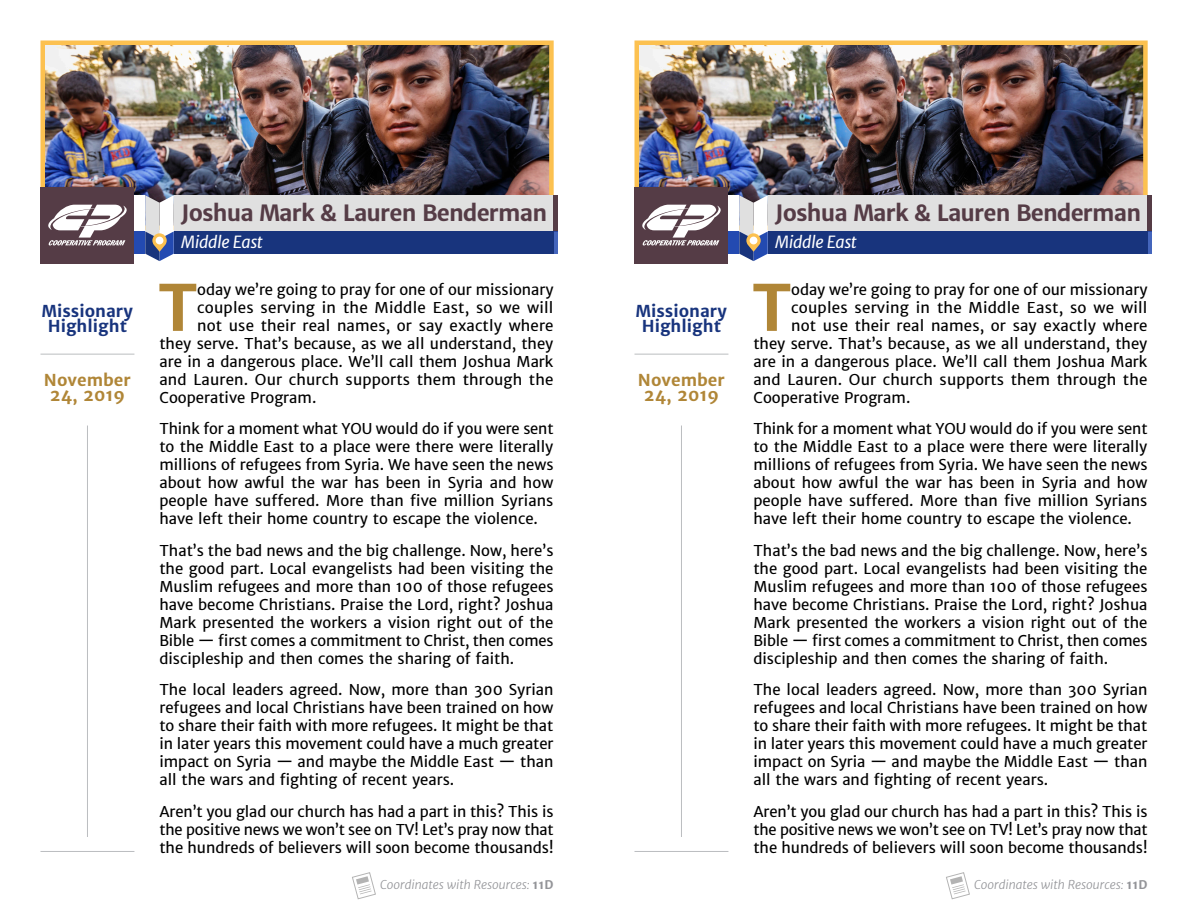
<style>
.page{position:relative;width:1188px;height:918px;background:#fff}
.page>*{position:absolute;margin:0;border:0;box-sizing:border-box;transform-origin:0 0}
.t1{font:700 63.45px "Merriweather Sans";color:#b08637}
.t2{font:700 22.5px "Merriweather Sans";letter-spacing:-.04em;color:#553c46}
.t3{font:700 16.5px/15px "Merriweather Sans";color:#18347d;text-align:center}
.t4{font:700 16.5px/15px "Merriweather Sans";color:#b08637;text-align:center}
.t5{font:italic 16.5px "Merriweather Sans";letter-spacing:-.025em;color:#fff}
.t6{font:15px/18px "Merriweather Sans";color:#000;text-align:justify}
.t7{font:italic 300 12px "Merriweather Sans";color:#939498}
.s1{font-weight:700;font-style:normal}
</style>
<div class="page">
<img style="left:639px;top:45px;width:504px;height:150px">
<div style="left:634px;top:40px;width:514px;height:190px;border:4px solid #fcc150"></div>
<div style="left:721px;top:195px;width:18px;height:36px;background:#fff"></div>
<div style="left:721px;top:231px;width:18px;height:23px;background:#234ab1"></div>
<div style="left:768px;top:195px;width:380px;height:36px;background:#e0e0e0"></div>
<hr style="left:1148px;top:195px;width:4px;height:36px;background:#553c46">
<hr style="left:1148px;top:232px;width:4px;height:22px;background:#4465bc">
<div style="left:768px;top:231px;width:380px;height:23px;background:#18347d"></div>
<svg style="left:739px;top:195px;width:29px;height:66px"></svg>
<hr style="left:634px;top:851px;width:94px;height:1px;background:#bbbdc0">
<hr style="left:634px;top:354px;width:94px;height:1px;background:#bbbdc0">
<hr style="left:681px;top:426px;width:1px;height:411px;background:#bbbdc0">
<svg style="left:946px;top:872px;width:24px;height:28px"></svg>
<div style="left:634px;top:187px;width:94px;height:76px;background:#553c46"></div>
<svg style="left:642px;top:205px;width:79px;height:40px"></svg>
<img style="left:45px;top:45px;width:504px;height:150px">
<div style="left:40px;top:40px;width:514px;height:190px;border:4px solid #fcc150"></div>
<div style="left:127px;top:195px;width:18px;height:36px;background:#fff"></div>
<div style="left:127px;top:231px;width:18px;height:23px;background:#234ab1"></div>
<div style="left:174px;top:195px;width:380px;height:36px;background:#e0e0e0"></div>
<hr style="left:554px;top:195px;width:4px;height:36px;background:#553c46">
<hr style="left:554px;top:232px;width:4px;height:22px;background:#4465bc">
<div style="left:174px;top:231px;width:380px;height:23px;background:#18347d"></div>
<svg style="left:145px;top:195px;width:29px;height:66px"></svg>
<hr style="left:40px;top:851px;width:94px;height:1px;background:#bbbdc0">
<hr style="left:40px;top:354px;width:94px;height:1px;background:#bbbdc0">
<hr style="left:87px;top:426px;width:1px;height:411px;background:#bbbdc0">
<svg style="left:352px;top:872px;width:24px;height:28px"></svg>
<div style="left:40px;top:187px;width:94px;height:76px;background:#553c46"></div>
<svg style="left:48px;top:205px;width:79px;height:40px"></svg>
<p class="t3" style="left:42px;top:304px;width:92px">Missionary<br>Highlight</p>
<p class="t4" style="left:44px;top:372px;width:89px">November<br>24, 2019</p>
<h2 class="t2" style="left:181px;top:199px;width:368px">Joshua Mark &amp; Lauren Benderman</h2>
<p class="t5" style="left:181px;top:231px;width:84px">Middle East</p>
<p class="t6" style="left:197px;top:280px;width:358px">oday we’re going to pray for one of our missionary</p>
<p class="t6" style="left:197px;top:298px;width:358px">couples serving in the Middle East, so we will</p>
<p class="t6" style="left:197px;top:316px;width:358px">not use their real names, or say exactly where</p>
<p class="t6" style="left:159px;top:334px;width:396px">they serve. That’s because, as we all understand, they</p>
<p class="t6" style="left:159px;top:352px;width:396px">are in a dangerous place. We’ll call them Joshua Mark</p>
<p class="t6" style="left:159px;top:370px;width:395px">and Lauren. Our church supports them through the</p>
<p class="t6" style="left:159px;top:388px;width:158px">Cooperative Program.</p>
<p class="t6" style="left:159px;top:420px;width:396px">Think for a moment what YOU would do if you were sent to the Middle East to a place were there were literally millions of refugees from Syria. We have seen the news about how awful the war has been in Syria and how people have suffered. More than five million Syrians have left their home country to escape the violence.</p>
<p class="t6" style="left:159px;top:541px;width:396px">That’s the bad news and the big challenge. Now, here’s the good part. Local evangelists had been visiting the Muslim refugees and more than 100 of those refugees have become Christians. Praise the Lord, right? Joshua Mark presented the workers a vision right out of the Bible — first comes a commitment to Christ, then comes discipleship and then comes the sharing of faith.</p>
<p class="t6" style="left:159px;top:681px;width:396px">The local leaders agreed. Now, more than 300 Syrian refugees and local Christians have been trained on how to share their faith with more refugees. It might be that in later years this movement could have a much greater impact on Syria — and maybe the Middle East — than all the wars and fighting of recent years.</p>
<p class="t6" style="left:159px;top:802px;width:396px">Aren’t you glad our church has had a part in this? This is the positive news we won’t see on TV! Let’s pray now that the hundreds of believers will soon become thousands!</p>
<h1 class="t1" style="left:159px;top:267px;width:40px">T</h1>
<p class="t7" style="left:380px;top:877px;width:175px">Coordinates with Resources: <span class="s1">11D</span></p>
<p class="t3" style="left:636px;top:304px;width:92px">Missionary</p>
<p class="t3" style="left:642px;top:319px;width:81px">Highlight</p>
<p class="t4" style="left:638px;top:372px;width:89px">November<br>24, 2019</p>
<h2 class="t2" style="left:775px;top:199px;width:368px">Joshua Mark &amp; Lauren Benderman</h2>
<p class="t5" style="left:775px;top:231px;width:84px">Middle East</p>
<h1 class="t1" style="left:753px;top:267px;width:40px">T</h1>
<p class="t6" style="left:791px;top:280px;width:358px">oday we’re going to pray for one of our missionary</p>
<p class="t6" style="left:791px;top:298px;width:358px">couples serving in the Middle East, so we will</p>
<p class="t6" style="left:791px;top:316px;width:358px">not use their real names, or say exactly where</p>
<p class="t6" style="left:753px;top:334px;width:396px">they serve. That’s because, as we all understand, they</p>
<p class="t6" style="left:753px;top:352px;width:396px">are in a dangerous place. We’ll call them Joshua Mark</p>
<p class="t6" style="left:753px;top:370px;width:395px">and Lauren. Our church supports them through the</p>
<p class="t6" style="left:753px;top:388px;width:158px">Cooperative Program.</p>
<p class="t6" style="left:753px;top:420px;width:396px">Think for a moment what YOU would do if you were sent to the Middle East to a place were there were literally millions of refugees from Syria. We have seen the news about how awful the war has been in Syria and how people have suffered. More than five million Syrians have left their home country to escape the violence.</p>
<p class="t6" style="left:753px;top:541px;width:396px">That’s the bad news and the big challenge. Now, here’s the good part. Local evangelists had been visiting the Muslim refugees and more than 100 of those refugees have become Christians. Praise the Lord, right? Joshua Mark presented the workers a vision right out of the Bible — first comes a commitment to Christ, then comes discipleship and then comes the sharing of faith.</p>
<p class="t6" style="left:753px;top:681px;width:396px">The local leaders agreed. Now, more than 300 Syrian refugees and local Christians have been trained on how to share their faith with more refugees. It might be that in later years this movement could have a much greater impact on Syria — and maybe the Middle East — than all the wars and fighting of recent years.</p>
<p class="t6" style="left:753px;top:802px;width:396px">Aren’t you glad our church has had a part in this? This is the positive news we won’t see on TV! Let’s pray now that the hundreds of believers will soon become thousands!</p>
<p class="t7" style="left:974px;top:877px;width:175px">Coordinates with Resources: <span class="s1">11D</span></p>
</div>
